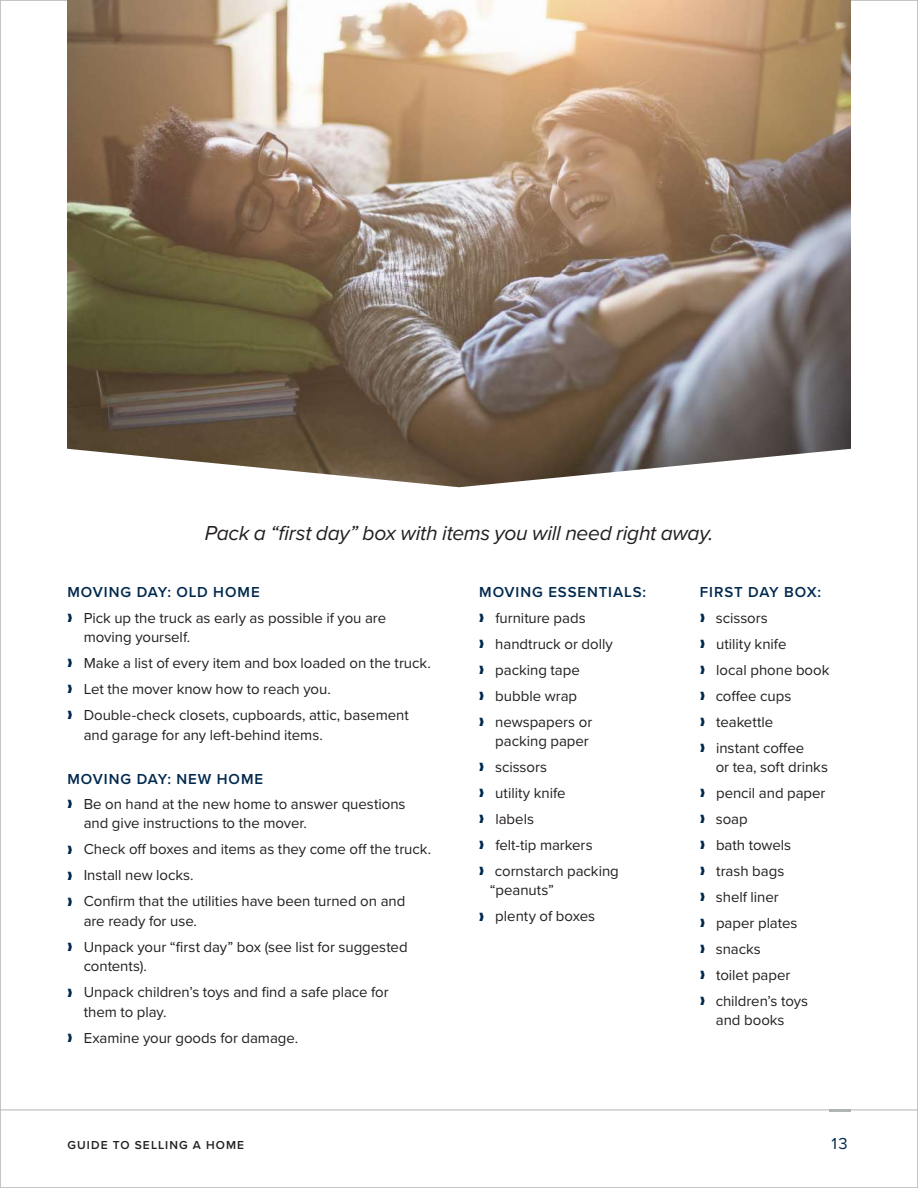
<style>
.page{position:relative;width:918px;height:1188px;background:#fff}
.page>*{position:absolute;margin:0;border:0;box-sizing:border-box;transform-origin:0 0}
.t1{font:italic 21px "Proxima Nova";letter-spacing:-.015em;color:#231f20}
.t2{font:16.5px "Proxima Nova";color:#00294e}
.t3{font:15px/26px "Proxima Nova";letter-spacing:-.005em;color:#231f20}
.t4{font:600 12px "Proxima Nova";letter-spacing:.09em;color:#231f20}
.s1{font-weight:600;color:#00294e}
.s2{color:#00294e}
</style>
<div class="page">
<img style="left:68px;top:0;width:783px;height:447px">
<svg style="left:67px;top:447px;width:784px;height:41px"></svg>
<hr style="left:0;top:1110px;width:918px;height:1px;background:#b1b4b5">
<hr style="left:829px;top:1110px;width:21px;height:2px;background:#b1b4b5">
<h1 class="t1" style="left:205px;top:517px;width:510px">Pack a “first day” box with items you will need right away.</h1>
<p class="t3" style="left:68px;top:579px;width:320px;line-height:25.3px"><span class="s1">MOVING DAY: OLD HOME<br></span><span class="s2">❱</span> Pick up the truck as early as possible if you are</p>
<p class="t3" style="left:68px;top:623px;width:365px;text-indent:16px">moving yourself.<br><span class="s2">❱</span> Make a list of every item and box loaded on the truck. <span class="s2">❱</span> Let the mover know how to reach you.<br><span class="s2">❱</span> Double-check closets, cupboards, attic, basement</p>
<p class="t3" style="left:84px;top:721px;width:241px">and garage for any left-behind items.</p>
<p class="t3" style="left:68px;top:765px;width:340px;line-height:25.3px"><span class="s1">MOVING DAY: NEW HOME<br></span><span class="s2">❱</span> Be on hand at the new home to answer questions</p>
<p class="t3" style="left:68px;top:810px;width:365px;text-indent:16px">and give instructions to the mover.<br><span class="s2">❱</span> Check off boxes and items as they come off the truck. <span class="s2">❱</span> Install new locks.<br><span class="s2">❱</span> Confirm that the utilities have been turned on and</p>
<p class="t3" style="left:68px;top:907px;width:342px;text-indent:16px">are ready for use.<br><span class="s2">❱</span> Unpack your “first day” box (see list for suggested</p>
<p class="t3" style="left:68px;top:953px;width:323px;text-indent:16px">contents).<br><span class="s2">❱</span> Unpack children’s toys and find a safe place for</p>
<p class="t3" style="left:68px;top:998px;width:232px;text-indent:16px">them to play.<br><span class="s2">❱</span> Examine your goods for damage.</p>
<p class="t3" style="left:479px;top:579px;width:168px"><span class="s1">MOVING ESSENTIALS: </span><span class="s2">❱</span> furniture pads<br><span class="s2">❱</span> handtruck or dolly<br><span class="s2">❱</span> packing tape<br><span class="s2">❱</span> bubble wrap<br><span class="s2">❱</span> newspapers or</p>
<p class="t3" style="left:479px;top:727px;width:141px;text-indent:16px">packing paper<br><span class="s2">❱</span> scissors<br><span class="s2">❱</span> utility knife<br><span class="s2">❱</span> labels<br><span class="s2">❱</span> felt-tip markers<br><span class="s2">❱</span> cornstarch packing</p>
<p class="t3" style="left:479px;top:877px;width:118px;text-indent:11px">“peanuts”<br><span class="s2">❱</span> plenty of boxes</p>
<p class="t3" style="left:700px;top:579px;width:131px"><span class="s1">FIRST DAY BOX: </span><span class="s2">❱</span> scissors<br><span class="s2">❱</span> utility knife<br><span class="s2">❱</span> local phone book <span class="s2">❱</span> coffee cups<br><span class="s2">❱</span> teakettle<br><span class="s2">❱</span> instant coffee</p>
<p class="t3" style="left:700px;top:753px;width:130px;text-indent:16px">or tea, soft drinks <span class="s2">❱</span> pencil and paper <span class="s2">❱</span> soap<br><span class="s2">❱</span> bath towels<br><span class="s2">❱</span> trash bags<br><span class="s2">❱</span> shelf liner<br><span class="s2">❱</span> paper plates<br><span class="s2">❱</span> snacks<br><span class="s2">❱</span> toilet paper<br><span class="s2">❱</span> children’s toys</p>
<p class="t3" style="left:716px;top:1007px;width:70px">and books</p>
<p class="t4" style="left:68px;top:1136px;width:178px">GUIDE TO SELLING A HOME</p>
<p class="t2" style="left:831px;top:1131px;width:18px">13</p>
</div>
